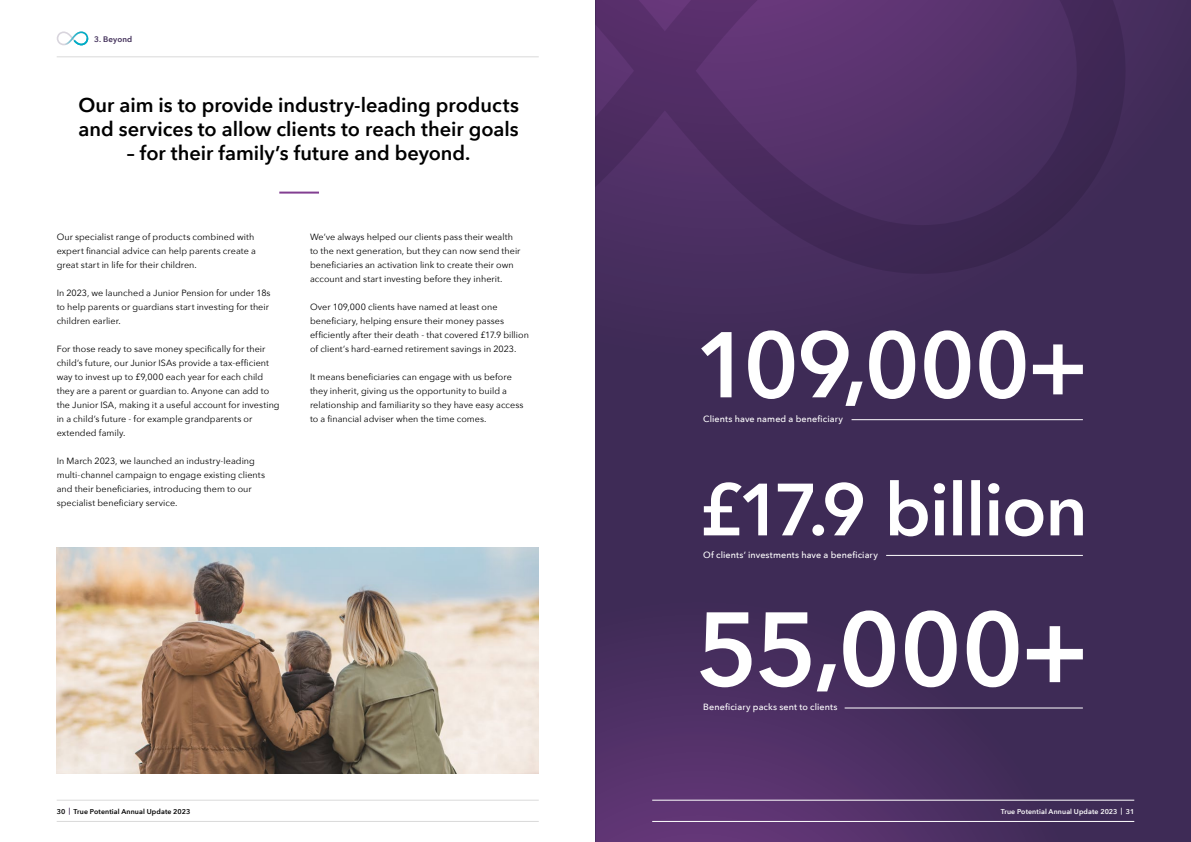
<style>
.page{position:relative;width:1191px;height:842px;background:#fff}
.page>*{position:absolute;margin:0;border:0;box-sizing:border-box;transform-origin:0 0}
.t1{font:600 20px/24px "Avenir Next";color:#000}
.t2{font:9px/14px "Avenir Next";letter-spacing:.005em;color:#000}
.t3{font:500 9px "Avenir Next";letter-spacing:.01em;color:#fff}
.t4{font:600 8px "Avenir Next";letter-spacing:.02em;color:#3e2b56}
.t5{font:600 7px "Avenir Next";letter-spacing:.02em;color:#fff}
.t6{font:600 7px "Avenir Next";letter-spacing:.02em;color:#000}
.s1{color:#3e2b56}
</style>
<div class="page">
<div style="left:595px;top:0;width:596px;height:842px;background:#3e2b56"></div>
<svg style="left:595px;top:670px;width:465px;height:172px"></svg>
<hr style="left:279px;top:192px;width:40px;height:2px;background:#823f91">
<hr style="left:57px;top:57px;width:482px;height:1px;background:#dadada">
<svg style="left:57px;top:31px;width:31px;height:14px"></svg>
<svg style="left:595px;top:0;width:530px;height:263px;fill:#4e2f65"></svg>
<svg style="left:701px;top:330px;width:381px;height:76px"></svg>
<hr style="left:851px;top:419px;width:231px;height:1px;background:#fff">
<svg style="left:704px;top:480px;width:378px;height:56px"></svg>
<hr style="left:886px;top:555px;width:196px;height:1px;background:#fff">
<svg style="left:700px;top:610px;width:382px;height:81px"></svg>
<hr style="left:844px;top:708px;width:238px;height:1px;background:#fff">
<img style="left:57px;top:547px;width:482px;height:226px">
<hr style="left:652px;top:821px;width:482px;height:1px;background:#fff">
<hr style="left:652px;top:800px;width:482px;height:1px;background:#fff">
<hr style="left:57px;top:821px;width:482px;height:1px;background:#dadada">
<hr style="left:57px;top:800px;width:482px;height:1px;background:#dadada">
<p class="t4" style="left:94px;top:33px;width:40px">3. Beyond</p>
<h1 class="t1" style="left:78px;top:92px;width:442px">Our aim is to provide industry-leading products and services to allow clients to reach their goals</h1>
<h1 class="t1" style="left:127px;top:140px;width:345px">– for their family’s future and beyond.</h1>
<p class="t2" style="left:57px;top:229px;width:201px">Our specialist range of products combined with expert financial advice can help parents create a great start in life for their children.</p>
<p class="t2" style="left:57px;top:285px;width:215px">In 2023, we launched a Junior Pension for under 18s to help parents or guardians start investing for their children earlier.</p>
<p class="t2" style="left:57px;top:341px;width:224px">For those ready to save money specifically for their child’s future, our Junior ISAs provide a tax-efficient way to invest up to £9,000 each year for each child they are a parent or guardian to. Anyone can add to the Junior ISA, making it a useful account for investing in a child’s future - for example grandparents or extended family.</p>
<p class="t2" style="left:57px;top:453px;width:210px">In March 2023, we launched an industry-leading multi-channel campaign to engage existing clients and their beneficiaries, introducing them to our specialist beneficiary service.</p>
<p class="t2" style="left:310px;top:229px;width:212px">We’ve always helped our clients pass their wealth to the next generation, but they can now send their beneficiaries an activation link to create their own account and start investing before they inherit.</p>
<p class="t2" style="left:310px;top:299px;width:220px">Over 109,000 clients have named at least one beneficiary, helping ensure their money passes efficiently after their death - that covered £17.9 billion of client’s hard-earned retirement savings in 2023.</p>
<p class="t2" style="left:310px;top:369px;width:215px">It means beneficiaries can engage with us before they inherit, giving us the opportunity to build a relationship and familiarity so they have easy access to a financial adviser when the time comes.</p>
<p class="t3" style="left:703px;top:411px;width:141px">Clients have named a beneficiary</p>
<p class="t3" style="left:703px;top:547px;width:176px">Of clients’ investments have a beneficiary</p>
<p class="t3" style="left:703px;top:700px;width:136px">Beneficiary packs sent to clients</p>
<p class="t6" style="left:57px;top:805px;width:135px">30 <span class="s1">|</span> True Potential Annual Update 2023</p>
<p class="t5" style="left:1120px;top:805px;width:15px">| 31</p>
<p class="t5" style="left:1000px;top:805px;width:118px">True Potential Annual Update 2023</p>
</div>
